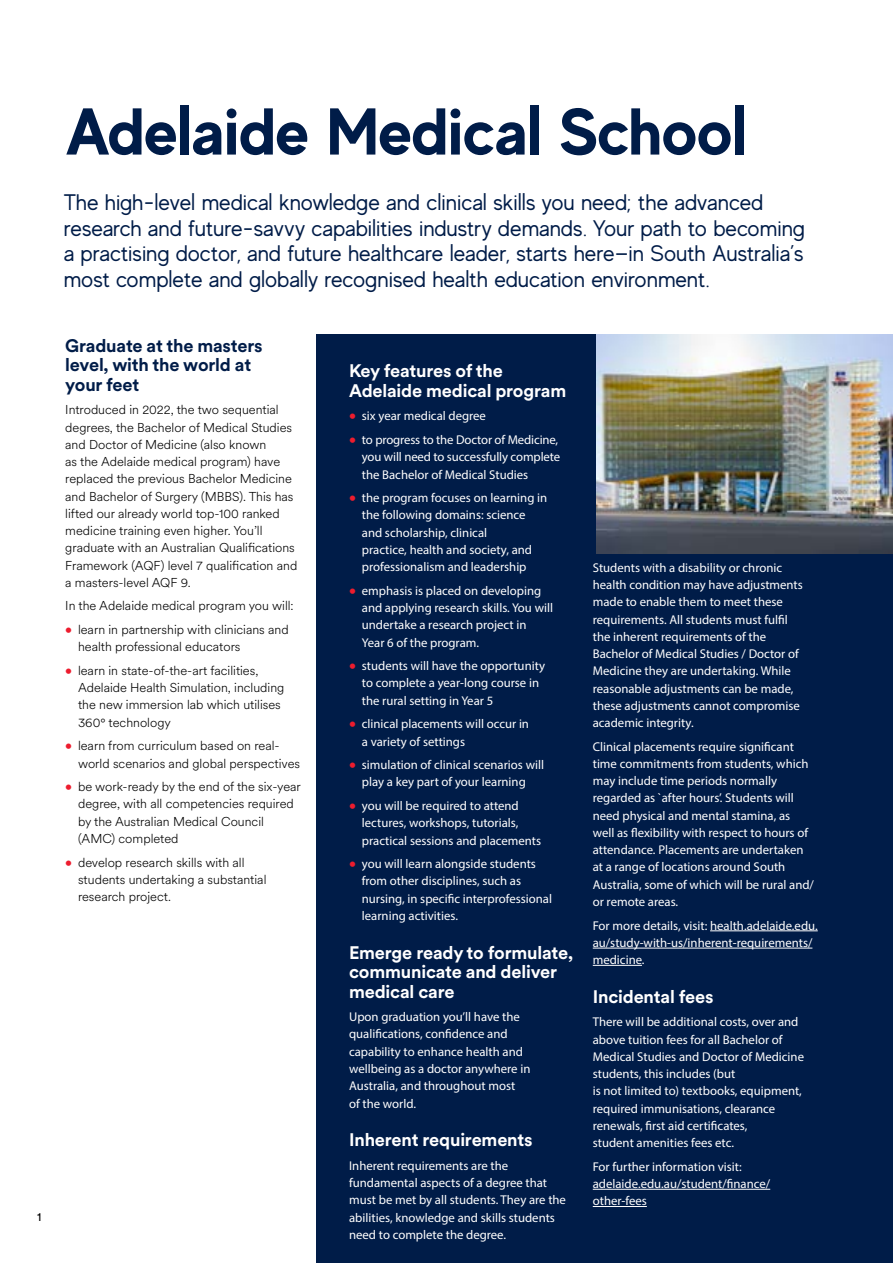
<style>
.page{position:relative;width:893px;height:1263px;background:#fff}
.page>*{position:absolute;margin:0;border:0;box-sizing:border-box;transform-origin:0 0}
.t1{font:700 66px "MADE Evolve Sans";color:#001c48}
.t2{font:22.5px/25.5px "MADE Evolve Sans";color:#001c48}
.t3{font:700 18px/19.5px "Circular XX";letter-spacing:-.01em;color:#fff}
.t4{font:700 18px/19.5px "Circular XX";letter-spacing:-.01em;color:#001c48}
.t5{font:12.75px/17.2px "Myriad Pro";color:#fff}
.t6{font:300 12.75px/17.2px "Circular XX";color:#000}
.t7{font:12px "Circular XX";color:#000}
.s1{font-weight:700;color:#ed1c2e}
.s2{font-family:"Circular XX";font-weight:700;color:#ed1c2e}
</style>
<div class="page">
<div style="left:317px;top:335px;width:576px;height:928px;background:#001c48"></div>
<hr style="left:710px;top:930px;width:108px;height:1px;background:#fff">
<hr style="left:593px;top:948px;width:219px;height:1px;background:#fff">
<hr style="left:593px;top:965px;width:49px;height:1px;background:#fff">
<hr style="left:593px;top:1189px;width:177px;height:1px;background:#fff">
<hr style="left:593px;top:1206px;width:54px;height:1px;background:#fff">
<img style="left:597px;top:334px;width:296px;height:220px">
<p class="t7" style="left:37px;top:1208px;width:6px">1</p>
<h1 class="t1" style="left:66px;top:90px;width:683px">Adelaide Medical School</h1>
<p class="t2" style="left:64px;top:189px;width:743px">The high-level medical knowledge and clinical skills you need; the advanced research and future-savvy capabilities industry demands. Your path to becoming a practising doctor, and future healthcare leader, starts here—in South Australia’s most complete and globally recognised health education environment.</p>
<h3 class="t4" style="left:65px;top:335px;width:199px">Graduate at the masters level, with the world at your feet</h3>
<p class="t6" style="left:65px;top:401px;width:234px">Introduced in 2022, the two sequential degrees, the Bachelor of Medical Studies and Doctor of Medicine (also known<br>as the Adelaide medical program) have replaced the previous Bachelor Medicine and Bachelor of Surgery (MBBS). This has lifted our already world top-100 ranked medicine training even higher. You’ll graduate with an Australian Qualifications Framework (AQF) level 7 qualification and a masters-level AQF 9.</p>
<p class="t6" style="left:65px;top:597px;width:230px">In the Adelaide medical program you will:</p>
<p class="t6" style="left:78px;top:620px;width:212px;text-indent:-13px"><span class="s1">•</span> learn in partnership with clinicians and health professional educators</p>
<p class="t6" style="left:78px;top:661px;width:208px;text-indent:-13px"><span class="s1">•</span> learn in state-of-the-art facilities, Adelaide Health Simulation, including the new immersion lab which utilises 360° technology</p>
<p class="t6" style="left:78px;top:737px;width:224px;text-indent:-13px"><span class="s1">•</span> learn from curriculum based on real&shy;world scenarios and global perspectives</p>
<p class="t6" style="left:78px;top:777px;width:224px;text-indent:-13px"><span class="s1">•</span> be work-ready by the end of the six-year degree, with all competencies required by the Australian Medical Council (AMC) completed</p>
<p class="t6" style="left:78px;top:853px;width:190px;text-indent:-13px"><span class="s1">•</span> develop research skills with all students undertaking a substantial research project.</p>
<h3 class="t3" style="left:349px;top:360px;width:219px">Key features of the<br>Adelaide medical program</h3>
<p class="t5" style="left:349px;top:407px;width:138px"><span class="s2">•</span> six year medical degree</p>
<p class="t5" style="left:362px;top:431px;width:200px;text-indent:-13px"><span class="s2">•</span> to progress to the Doctor of Medicine, you will need to successfully complete the Bachelor of Medical Studies</p>
<p class="t5" style="left:362px;top:489px;width:187px;text-indent:-13px"><span class="s2">•</span> the program focuses on learning in the following domains: science and scholarship, clinical<br>practice, health and society, and professionalism and leadership</p>
<p class="t5" style="left:362px;top:582px;width:193px;text-indent:-13px"><span class="s2">•</span> emphasis is placed on developing and applying research skills. You will undertake a research project in<br>Year 6 of the program.</p>
<p class="t5" style="left:362px;top:657px;width:185px;text-indent:-13px"><span class="s2">•</span> students will have the opportunity to complete a year-long course in the rural setting in Year 5</p>
<p class="t5" style="left:362px;top:715px;width:169px;text-indent:-13px"><span class="s2">•</span> clinical placements will occur in a variety of settings</p>
<p class="t5" style="left:349px;top:756px;width:196px;text-align:center"><span class="s2">•</span> simulation of clinical scenarios will play a key part of your learning</p>
<p class="t5" style="left:362px;top:797px;width:181px;text-indent:-13px"><span class="s2">•</span> you will be required to attend lectures, workshops, tutorials, practical sessions and placements</p>
<p class="t5" style="left:362px;top:855px;width:192px;text-indent:-13px"><span class="s2">•</span> you will learn alongside students from other disciplines, such as nursing, in specific interprofessional learning activities.</p>
<h3 class="t3" style="left:349px;top:942px;width:225px">Emerge ready to formulate, communicate and deliver medical care</h3>
<p class="t5" style="left:349px;top:1008px;width:183px">Upon graduation you’ll have the qualifications, confidence and capability to enhance health and wellbeing as a doctor anywhere in<br>Australia, and throughout most<br>of the world.</p>
<h3 class="t3" style="left:349px;top:1129px;width:185px">Inherent requirements</h3>
<p class="t5" style="left:349px;top:1157px;width:218px">Inherent requirements are the fundamental aspects of a degree that must be met by all students. They are the abilities, knowledge and skills students need to complete the degree.</p>
<p class="t5" style="left:593px;top:559px;width:212px">Students with a disability or chronic health condition may have adjustments made to enable them to meet these requirements. All students must fulfil the inherent requirements of the Bachelor of Medical Studies / Doctor of Medicine they are undertaking. While reasonable adjustments can be made, these adjustments cannot compromise academic integrity.</p>
<p class="t5" style="left:593px;top:737px;width:223px">Clinical placements require significant time commitments from students, which may include time periods normally regarded as `after hours’. Students will need physical and mental stamina, as well as flexibility with respect to hours of attendance. Placements are undertaken at a range of locations around South Australia, some of which will be rural and/ or remote areas.</p>
<p class="t5" style="left:593px;top:916px;width:226px">For more details, visit: health.adelaide.edu. au/study-with-us/inherent-requirements/ medicine.</p>
<h3 class="t3" style="left:593px;top:986px;width:122px">Incidental fees</h3>
<p class="t5" style="left:593px;top:1013px;width:213px">There will be additional costs, over and above tuition fees for all Bachelor of Medical Studies and Doctor of Medicine students, this includes (but<br>is not limited to) textbooks, equipment, required immunisations, clearance renewals, first aid certificates,<br>student amenities fees etc.</p>
<p class="t5" style="left:593px;top:1157px;width:179px">For further information visit: adelaide.edu.au/student/finance/ other-fees</p>
</div>
